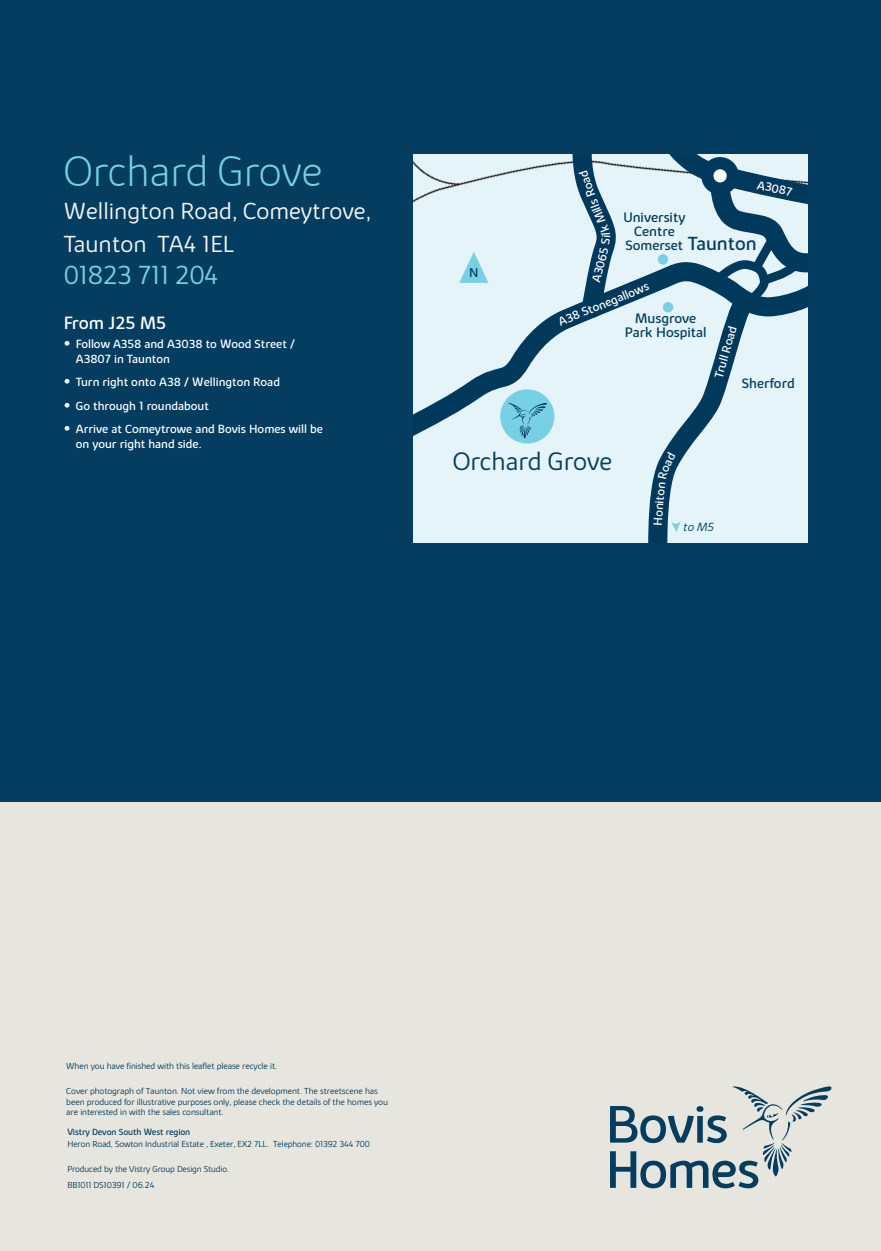
<style>
.page{position:relative;width:881px;height:1251px;background:#fff}
.page>*{position:absolute;margin:0;border:0;box-sizing:border-box;transform-origin:0 0}
.t1{font:200 43.5px "Bovis Sans";color:#78d0e4}
.t2{font:300 27px "Bovis Sans";letter-spacing:-.02em;color:#78d0e4}
.t3{font:300 26.1px "Bovis Sans";color:#043d60}
.t4{font:300 24px/33px "Bovis Sans";color:#f5f5f2}
.t5{font:19.05px "Bovis Sans";color:#043d60}
.t6{font:18px "Bovis Sans";color:#fff}
.t7{font:13.95px/14px "Bovis Sans";color:#043d60;text-align:center}
.t8{font:12.9px "Bovis Sans";color:#043d60}
.t9{font:12.15px "Bovis Sans";color:#fff}
.t10{font:italic 300 12.15px "Bovis Sans";color:#043d60}
.t11{font:12px/15px "Bovis Sans";color:#fff}
.t12{font:300 9px/10.5px "Bovis Sans";letter-spacing:-.01em;color:#043d60}
.t13{font:9px "Bovis Sans";letter-spacing:-.01em;color:#043d60}
.s1{font-family:"Frutiger LT Std";font-weight:300;font-size:13.5px}
.s2{color:#ed028c}
</style>
<div class="page">
<div style="left:0;top:0;width:880px;height:1250px;background:#043d60"></div>
<div style="left:0;top:801px;width:880px;height:449px;background:#e7e6de"></div>
<div style="left:413px;top:154px;width:394px;height:388px;background:#e4f4f8"></div>
<svg style="left:413px;top:161px;width:225px;height:42px"></svg>
<svg style="left:413px;top:160px;width:48px;height:27px"></svg>
<svg style="left:413px;top:279px;width:225px;height:165px"></svg>
<svg style="left:459px;top:252px;width:29px;height:31px"></svg>
<div style="left:500px;top:389px;width:54px;height:54px;background:#78d0e4;border-radius:50%"></div>
<svg style="left:507px;top:402px;width:39px;height:37px"></svg>
<svg style="left:610px;top:1086px;width:221px;height:101px"></svg>
<svg style="left:566px;top:154px;width:64px;height:173px"></svg>
<svg style="left:638px;top:154px;width:169px;height:388px"></svg>
<h1 class="t1" style="left:64px;top:146px;width:260px">Orchard Grove</h1>
<h3 class="t4" style="left:64px;top:194px;width:309px">Wellington Road, Comeytrove,<br>Taunton TA4 1EL</h3>
<h2 class="t2" style="left:64px;top:259px;width:156px">01823 711 204</h2>
<h3 class="t6" style="left:64px;top:311px;width:104px">From J25 M5</h3>
<h3 class="t11" style="left:76px;top:336px;width:221px;text-indent:-12px"><span class="s1">•</span> Follow A358 and A3038 to Wood Street /<br>A3807 in Taunton</h3>
<h3 class="t11" style="left:64px;top:374px;width:217px"><span class="s1">•</span> Turn right onto A38 / Wellington Road</h3>
<h3 class="t11" style="left:64px;top:398px;width:147px"><span class="s1">•</span> Go through 1 roundabout</h3>
<h3 class="t11" style="left:76px;top:421px;width:248px;text-indent:-12px"><span class="s1">•</span> Arrive at Comeytrowe and Bovis Homes will be on your right hand side.</h3>
<h3 class="t8" style="left:469px;top:265px;width:11px">N</h3>
<h3 class="t9" style="left:591px;top:215px;width:16px;rotate:-111deg">ills</h3>
<h3 class="t9" style="left:758px;top:177px;width:37px;rotate:12deg">A3087</h3>
<h3 class="t7" style="left:623px;top:210px;width:64px">University<br>Centre<br>Somerset</h3>
<h3 class="t5" style="left:687px;top:232px;width:70px">Taunton</h3>
<h3 class="t9" style="left:556px;top:315px;width:98px;rotate:-22deg">A38 Stonegallows</h3>
<h3 class="t7" style="left:624px;top:311px;width:83px">Musgrove<br>Park Hospital</h3>
<h3 class="t9" style="left:711px;top:375px;width:55px;rotate:-74deg">Trull Road</h3>
<h3 class="t7" style="left:741px;top:376px;width:54px">Sherford</h3>
<h3 class="t3" style="left:452px;top:445px;width:161px">Orchard Grove</h3>
<h3 class="t10" style="left:683px;top:519px;width:32px">to M5</h3>
<p class="t12" style="left:66px;top:1060px;width:212px">When you have finished with this leaflet please recycle it.</p>
<p class="t12" style="left:66px;top:1085px;width:323px">Cover photograph of Taunton<span class="s2">.</span> Not view from the development. The streetscene has been produced for illustrative purposes only, please check the details of the homes you are interested in with the sales consultant.</p>
<p class="t13" style="left:67px;top:1126px;width:124px">Vistry Devon South West region</p>
<p class="t12" style="left:67px;top:1138px;width:304px">Heron Road, Sowton Industrial Estate , Exeter, EX2 7LL. Telephone: 01392 344 700</p>
<p class="t12" style="left:67px;top:1160px;width:163px;line-height:16.2px">Produced by the Vistry Group Design Studio.<br>BB1011 DS10391 / 06.24</p>
</div>
